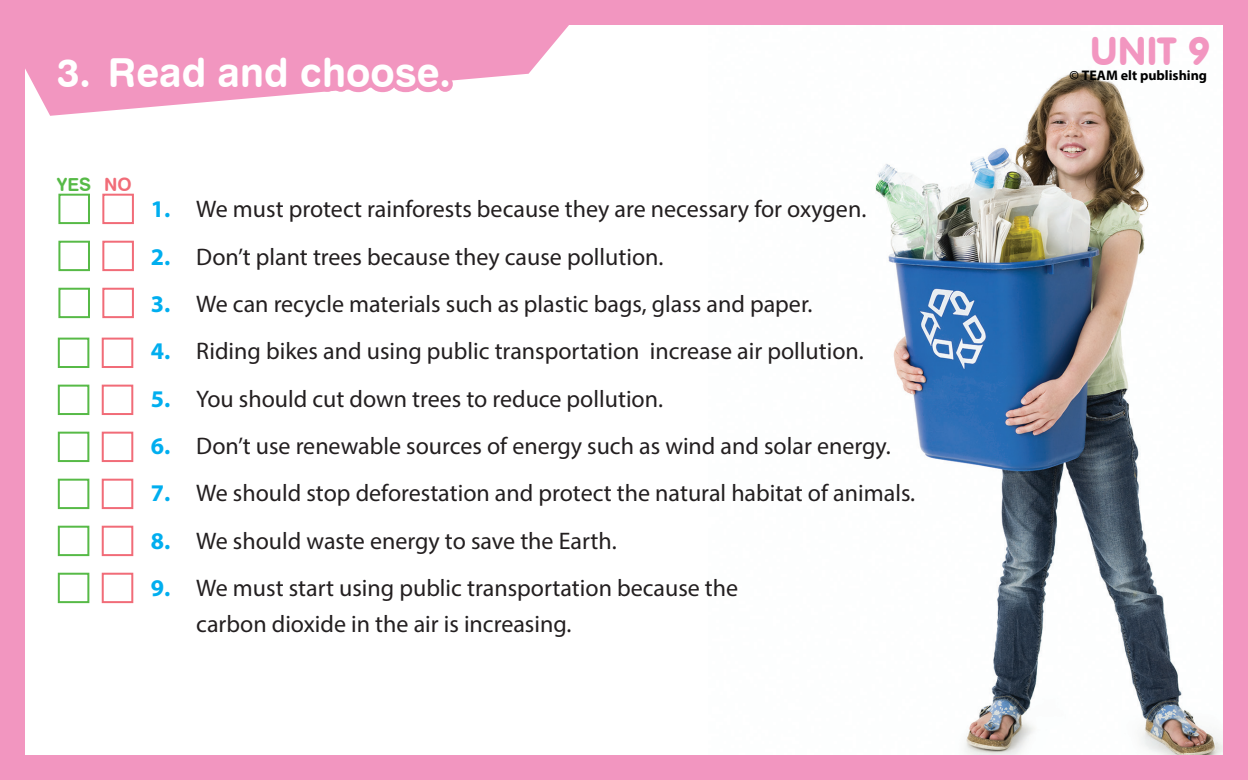
<style>
.page{position:relative;width:1248px;height:780px;background:#fff}
.page>*{position:absolute;margin:0;border:0;box-sizing:border-box;transform-origin:0 0}
.t1{font:40px "Swiss 721 BT Bold Rounded";color:#fff}
.t2{font:38.4px "VAG Rounded BT";color:#f296c0}
.t3{font:24px/36px "Myriad Pro";color:#231f20}
.t4{font:18px "Swiss 721 BT Bold Rounded";color:#57ba47}
.t5{font:700 14px "Myriad Pro";color:#000}
.s1{color:#f16c78}
.s2{font-weight:700;color:#00aeef}
</style>
<div class="page">
<img style="left:875px;top:72px;width:348px;height:683px">
<svg style="left:25px;top:0;width:544px;height:108px;fill:#f296c0"></svg>
<div style="left:0;top:0;width:25px;height:780px;background:#f296c0"></div>
<div style="left:1223px;top:0;width:24px;height:780px;background:#f296c0"></div>
<div style="left:62px;top:0;width:1185px;height:25px;background:#f296c0"></div>
<div style="left:0;top:755px;width:1247px;height:25px;background:#f296c0"></div>
<svg style="left:46px;top:46px;width:414px;height:226px"></svg>
<div style="left:102px;top:194px;width:32px;height:30px;background:#fff;border:2px solid #f16c78"></div>
<div style="left:58px;top:194px;width:32px;height:30px;background:#fff;border:2px solid #57ba47"></div>
<div style="left:102px;top:241px;width:32px;height:30px;background:#fff;border:2px solid #f16c78"></div>
<div style="left:58px;top:241px;width:32px;height:30px;background:#fff;border:2px solid #57ba47"></div>
<div style="left:102px;top:288px;width:32px;height:30px;background:#fff;border:2px solid #f16c78"></div>
<div style="left:58px;top:288px;width:32px;height:30px;background:#fff;border:2px solid #57ba47"></div>
<div style="left:102px;top:337px;width:31px;height:31px;background:#fff;border:2px solid #f16c78"></div>
<div style="left:58px;top:337px;width:31px;height:31px;background:#fff;border:2px solid #57ba47"></div>
<div style="left:102px;top:384px;width:31px;height:31px;background:#fff;border:2px solid #f16c78"></div>
<div style="left:58px;top:384px;width:31px;height:31px;background:#fff;border:2px solid #57ba47"></div>
<div style="left:102px;top:478px;width:31px;height:31px;background:#fff;border:2px solid #f16c78"></div>
<div style="left:58px;top:478px;width:31px;height:31px;background:#fff;border:2px solid #57ba47"></div>
<div style="left:102px;top:431px;width:31px;height:31px;background:#fff;border:2px solid #f16c78"></div>
<div style="left:58px;top:431px;width:31px;height:31px;background:#fff;border:2px solid #57ba47"></div>
<div style="left:102px;top:525px;width:31px;height:31px;background:#fff;border:2px solid #f16c78"></div>
<div style="left:58px;top:525px;width:31px;height:31px;background:#fff;border:2px solid #57ba47"></div>
<div style="left:102px;top:572px;width:31px;height:31px;background:#fff;border:2px solid #f16c78"></div>
<div style="left:58px;top:572px;width:31px;height:31px;background:#fff;border:2px solid #57ba47"></div>
<h1 class="t1" style="left:57px;top:48px;width:395px">3. Read and choose.</h1>
<p class="t4" style="left:57px;top:173px;width:76px">YES <span class="s1">NO</span></p>
<p class="t3" style="left:151px;top:191px;width:716px"><span class="s2">1.</span> We must protect rainforests because they are necessary for oxygen.</p>
<p class="t3" style="left:151px;top:238px;width:514px"><span class="s2">2.</span> Don’t plant trees because they cause pollution.</p>
<p class="t3" style="left:151px;top:285px;width:663px"><span class="s2">3.</span> We can recycle materials such as plastic bags, glass and paper.</p>
<p class="t3" style="left:151px;top:333px;width:714px"><span class="s2">4.</span> Riding bikes and using public transportation increase air pollution.</p>
<p class="t3" style="left:151px;top:380px;width:513px"><span class="s2">5.</span> You should cut down trees to reduce pollution.</p>
<p class="t3" style="left:151px;top:427px;width:741px"><span class="s2">6.</span> Don’t use renewable sources of energy such as wind and solar energy.</p>
<p class="t3" style="left:151px;top:475px;width:765px"><span class="s2">7.</span> We should stop deforestation and protect the natural habitat of animals.</p>
<p class="t3" style="left:151px;top:522px;width:467px"><span class="s2">8.</span> We should waste energy to save the Earth.</p>
<p class="t3" style="left:196px;top:569px;width:543px;text-indent:-45px"><span class="s2">9.</span> We must start using public transportation because the carbon dioxide in the air is increasing.</p>
<h2 class="t2" style="left:1089px;top:27px;width:122px">UNIT 9</h2>
<p class="t5" style="left:1069px;top:66px;width:139px">© TEAM elt publishing</p>
</div>
